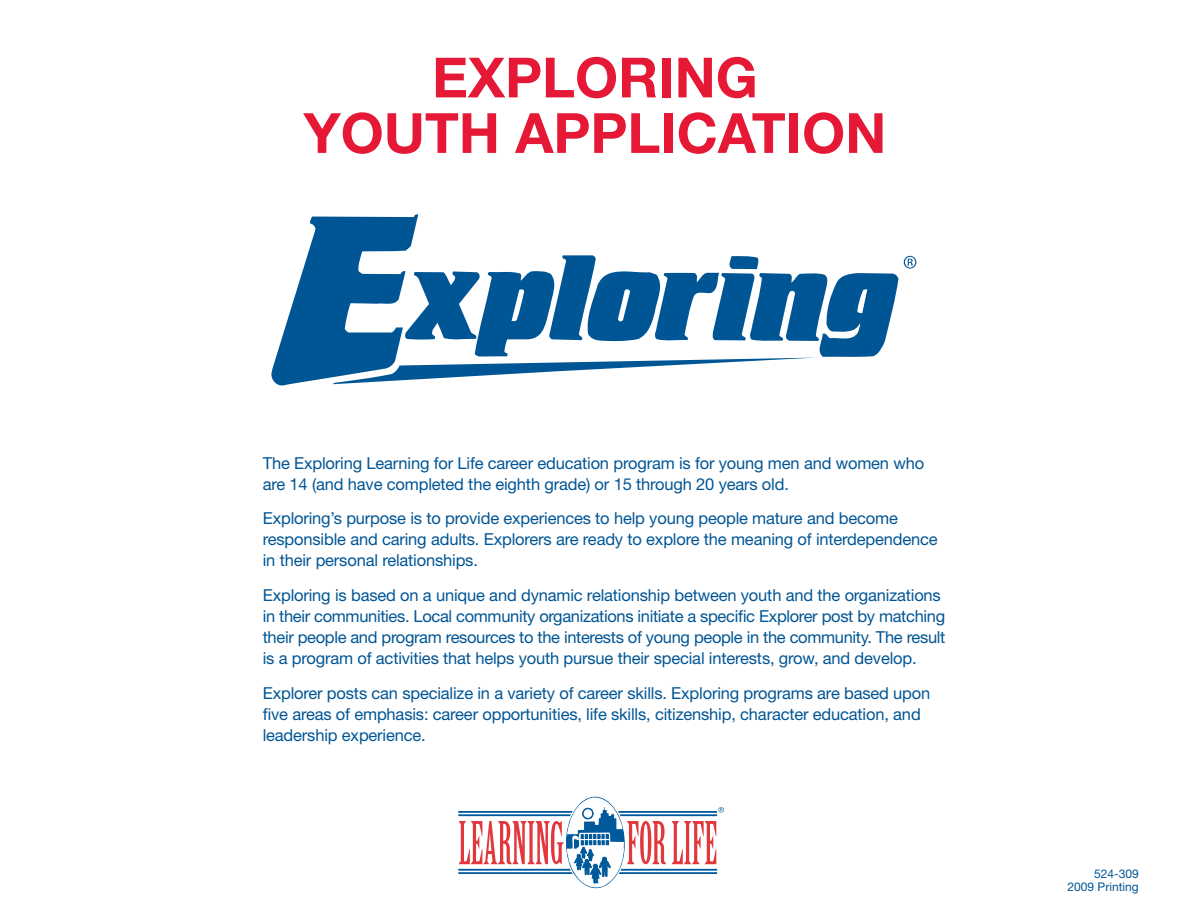
<style>
.page{position:relative;width:1188px;height:918px;background:#fff}
.page>*{position:absolute;margin:0;border:0;box-sizing:border-box;transform-origin:0 0}
.t1{font:700 55.5px/55.5px "Helvetica Neue";color:#e51836}
.t2{font:16.5px/21px "Helvetica Neue";letter-spacing:-.01em;color:#005595}
.t3{font:12px/13.5px "Helvetica Neue";color:#005595;text-align:right}
</style>
<div class="page">
<svg style="left:271px;top:214px;width:627px;height:172px"></svg>
<svg style="left:904px;top:256px;width:12px;height:13px"></svg>
<svg style="left:458px;top:796px;width:266px;height:93px"></svg>
<h1 class="t1" style="left:304px;top:49px;width:456px;text-indent:128px">EXPLORING<br>YOUTH APPLI</h1>
<h1 class="t1" style="left:677px;top:104px;width:141px">CATION</h1>
<p class="t2" style="left:263px;top:452px;width:663px">The Exploring Learning for Life career education program is for young men and women who are 14 (and have completed the eighth grade) or 15 through 20 years old.</p>
<p class="t2" style="left:263px;top:508px;width:677px">Exploring’s purpose is to provide experiences to help young people mature and become responsible and caring adults. Explorers are ready to explore the meaning of interdependence in their personal relationships.</p>
<p class="t2" style="left:263px;top:584px;width:684px">Exploring is based on a unique and dynamic relationship between youth and the organizations in their communities. Local community organizations initiate a specific Explorer post by matching their people and program resources to the interests of young people in the community. The result is a program of activities that helps youth pursue their special interests, grow, and develop.</p>
<p class="t2" style="left:263px;top:682px;width:669px">Explorer posts can specialize in a variety of career skills. Exploring programs are based upon five areas of emphasis: career opportunities, life skills, citizenship, character education, and leadership experience.</p>
<p class="t3" style="left:1068px;top:867px;width:73px">524-309<br>2009 Printing</p>
</div>
